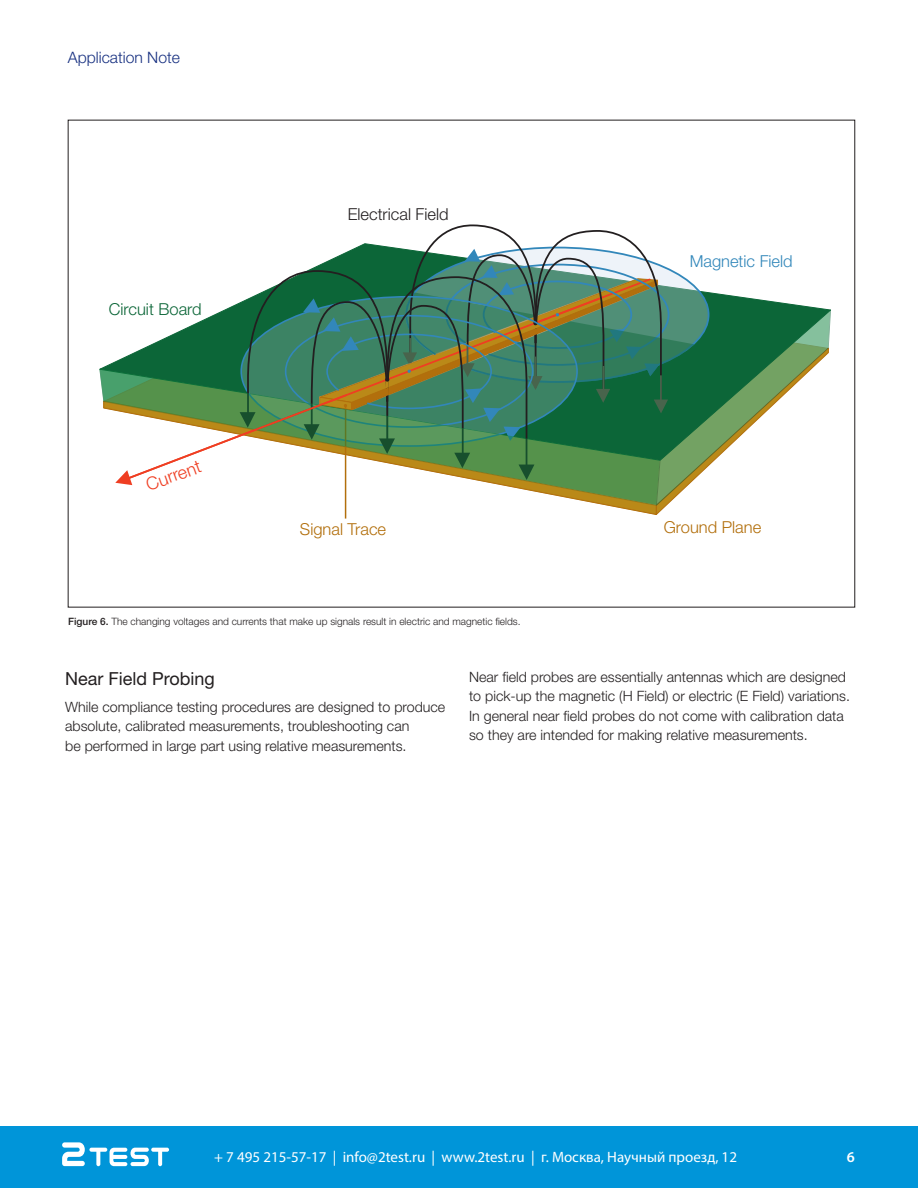
<style>
.page{position:relative;width:918px;height:1188px;background:#fff}
.page>*{position:absolute;margin:0;border:0;box-sizing:border-box;transform-origin:0 0}
.t1{font:18px "Helvetica Neue";color:#231f20}
.t2{font:300 17.85px "Helvetica Neue";color:#ef3e22}
.t3{font:300 16.5px "Helvetica Neue";color:#b26f0c}
.t4{font:300 16.5px "Helvetica Neue";color:#231f20}
.t5{font:300 16.5px "Helvetica Neue";color:#3287ba}
.t6{font:300 16.5px "Helvetica Neue";color:#0c6638}
.t7{font:300 15.75px "Helvetica Neue";color:#183181}
.t8{font:15px "Myriad Pro";color:#fff}
.t9{font:600 15px "Myriad Pro";color:#fff}
.t10{font:300 14.25px/19.5px "Helvetica Neue";color:#231f20}
.t11{font:300 10.2px "Helvetica Neue";color:#231f20}
.s1{font-weight:500}
</style>
<div class="page">
<hr style="left:345px;top:405px;width:1px;height:114px;background:#b26f0c">
<svg style="left:99px;top:369px;width:16px;height:42px"></svg>
<svg style="left:115px;top:224px;width:716px;height:292px"></svg>
<div style="left:0;top:1127px;width:918px;height:61px;background:#0095d9"></div>
<svg style="left:62px;top:1142px;width:107px;height:24px"></svg>
<p class="t7" style="left:68px;top:48px;width:114px">Application Note</p>
<p class="t6" style="left:109px;top:299px;width:94px">Circuit Board</p>
<p class="t2" style="left:143px;top:475px;width:58px;rotate:-20deg">Current</p>
<p class="t4" style="left:348px;top:204px;width:102px">Electrical Field</p>
<p class="t3" style="left:300px;top:519px;width:88px">Signal Trace</p>
<p class="t11" style="left:68px;top:615px;width:454px"><span class="s1">Figure 6.</span> The changing voltages and currents that make up signals result in electric and magnetic fields.</p>
<p class="t5" style="left:690px;top:251px;width:104px">Magnetic Field</p>
<p class="t3" style="left:664px;top:517px;width:99px">Ground Plane</p>
<p class="t1" style="left:65px;top:668px;width:151px">Near Field Probing</p>
<p class="t10" style="left:65px;top:697px;width:382px">While compliance testing procedures are designed to produce absolute, calibrated measurements, troubleshooting can<br>be performed in large part using relative measurements.</p>
<p class="t10" style="left:469px;top:667px;width:382px">Near field probes are essentially antennas which are designed to pick-up the magnetic (H Field) or electric (E Field) variations.<br>In general near field probes do not come with calibration data so they are intended for making relative measurements.</p>
<p class="t8" style="left:214px;top:1148px;width:524px">+ 7 495 215-57-17 | info@2test.ru | www.2test.ru | г. Москва, Научный проезд, 12</p>
<p class="t9" style="left:847px;top:1147px;width:10px">6</p>
</div>
